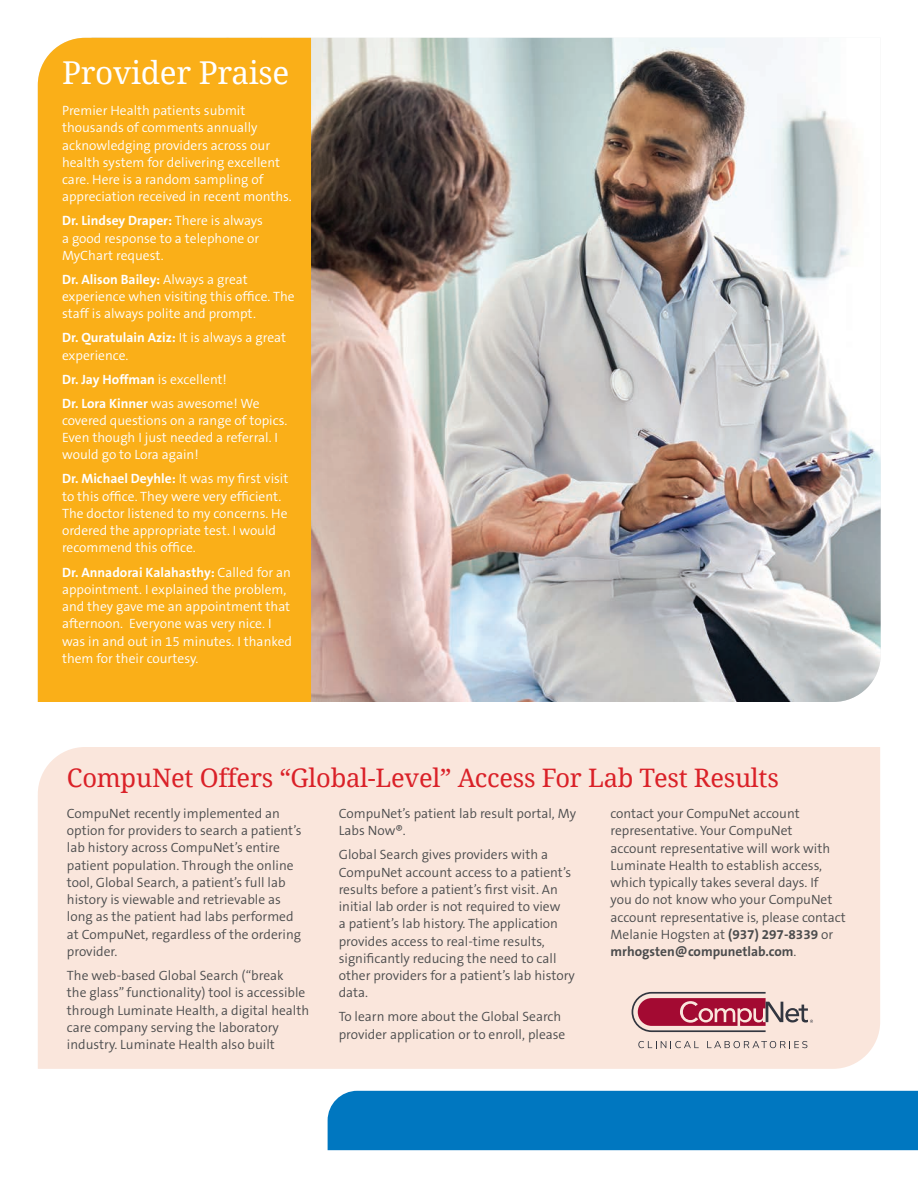
<style>
.page{position:relative;width:918px;height:1188px;background:#fff}
.page>*{position:absolute;margin:0;border:0;box-sizing:border-box;transform-origin:0 0}
.t1{font:31.5px "Noto Serif";letter-spacing:-.01em;color:#fff}
.t2{font:25.5px "Noto Serif";letter-spacing:-.01em;color:#da2128}
.t3{font:300 13.5px/17.2px "The Sans B4";color:#4b4c4d}
.t4{font:300 13.5px/17.2px "The Sans B4";color:#fff}
.t5{font:700 13.5px "The Sans B7";color:#fff}
.s1{font-family:"The Sans B7";font-weight:700}
.s2{font-family:"The Sans B4";font-weight:300}
</style>
<div class="page">
<img style="left:311px;top:38px;width:570px;height:664px">
<div style="left:328px;top:1091px;width:590px;height:59px;background:#0077c0"></div>
<div style="left:38px;top:747px;width:842px;height:322px;background:#fae6dc"></div>
<svg style="left:632px;top:992px;width:181px;height:40px;background:#c07985"></svg>
<svg style="left:638px;top:1041px;width:61px;height:7px"></svg>
<svg style="left:707px;top:1041px;width:100px;height:7px"></svg>
<div style="left:38px;top:38px;width:273px;height:664px;background:#faaf18"></div>
<p class="t1" style="left:62px;top:51px;width:229px">Provider Praise</p>
<p class="t4" style="left:62px;top:102px;width:231px">Premier Health patients submit thousands of comments annually acknowledging providers across our health system for delivering excellent care. Here is a random sampling of appreciation received in recent months.</p>
<p class="t4" style="left:62px;top:213px;width:203px"><span class="s1">Dr. Lindsey Draper:</span> There is always a good response to a telephone or<br>MyChart request.</p>
<p class="t4" style="left:62px;top:271px;width:234px"><span class="s1">Dr. Alison Bailey:</span> Always a great experience when visiting this office. The staff is always polite and prompt.</p>
<p class="t4" style="left:62px;top:330px;width:226px"><span class="s1">Dr. Quratulain Aziz:</span> It is always a great experience.</p>
<p class="t5" style="left:62px;top:372px;width:166px">Dr. Jay Hoffman <span class="s2">is excellent!</span></p>
<p class="t4" style="left:62px;top:395px;width:227px"><span class="s1">Dr. Lora Kinner</span> was awesome! We covered questions on a range of topics.<br>Even though I just needed a referral. I would go to Lora again!</p>
<p class="t4" style="left:62px;top:471px;width:228px"><span class="s1">Dr. Michael Deyhle:</span> It was my first visit to this office. They were very efficient.<br>The doctor listened to my concerns. He ordered the appropriate test. I would recommend this office.</p>
<p class="t4" style="left:62px;top:564px;width:232px"><span class="s1">Dr. Annadorai Kalahasthy:</span> Called for an appointment. I explained the problem, and they gave me an appointment that afternoon. Everyone was very nice. I was in and out in 15 minutes. I thanked them for their courtesy.</p>
<p class="t2" style="left:67px;top:760px;width:713px">CompuNet Offers “Global-Level” Access For Lab Test Results</p>
<p class="t3" style="left:67px;top:805px;width:236px">CompuNet recently implemented an option for providers to search a patient’s lab history across CompuNet’s entire patient population. Through the online tool, Global Search, a patient’s full lab history is viewable and retrievable as long as the patient had labs performed at CompuNet, regardless of the ordering provider.</p>
<p class="t3" style="left:67px;top:967px;width:244px">The web-based Global Search (“break<br>the glass” functionality) tool is accessible through Luminate Health, a digital health care company serving the laboratory industry. Luminate Health also built</p>
<p class="t3" style="left:339px;top:805px;width:239px">CompuNet’s patient lab result portal, My<br>Labs Now®.</p>
<p class="t3" style="left:339px;top:846px;width:238px">Global Search gives providers with a CompuNet account access to a patient’s results before a patient’s first visit. An initial lab order is not required to view<br>a patient’s lab history. The application provides access to real-time results, significantly reducing the need to call other providers for a patient’s lab history data.</p>
<p class="t3" style="left:339px;top:1009px;width:228px">To learn more about the Global Search provider application or to enroll, please</p>
<p class="t3" style="left:611px;top:805px;width:237px">contact your CompuNet account representative. Your CompuNet<br>account representative will work with Luminate Health to establish access, which typically takes several days. If<br>you do not know who your CompuNet account representative is, please contact Melanie Hogsten at <span class="s1">(937) 297-8339</span> or <span class="s1">mrhogsten@compunetlab.com</span>.</p>
</div>
